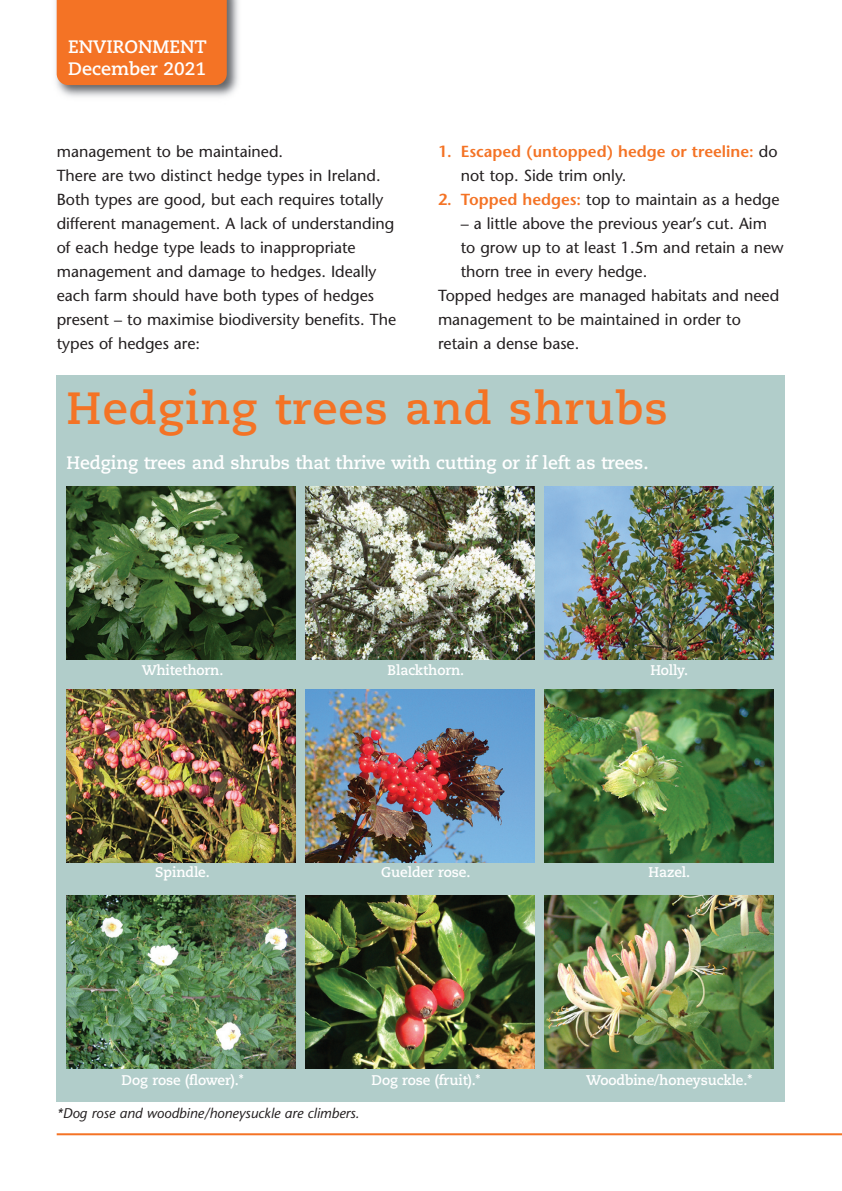
<style>
.page{position:relative;width:842px;height:1191px;background:#fff}
.page>*{position:absolute;margin:0;border:0;box-sizing:border-box;transform-origin:0 0}
.t1{font:700 45px "Caecilia";letter-spacing:.025em;color:#f47325}
.t2{font:700 18px "Caecilia";letter-spacing:-.005em;color:#fff}
.t3{font:16px/24px "Stone Sans";color:#231f20}
.t4{font:600 16px/24px "Stone Sans";color:#f47325}
.t5{font:700 14px "Caecilia";letter-spacing:-.005em;color:#fff}
.t6{font:italic 14px "Stone Sans";color:#231f20}
.s1{font-weight:400;color:#231f20}
.s2{font-weight:600;color:#f47325}
</style>
<div class="page">
<div style="left:57px;top:375px;width:728px;height:726px;background:#b1cdca"></div>
<img style="left:55px;top:0;width:184px;height:97px">
<div style="left:57px;top:0;width:170px;height:85px;background:#f47325"></div>
<hr style="left:57px;top:1133px;width:785px;height:2px;background:#f47325">
<img style="left:67px;top:486px;width:228px;height:173px">
<img style="left:67px;top:689px;width:228px;height:173px">
<img style="left:67px;top:895px;width:228px;height:173px">
<img style="left:545px;top:486px;width:228px;height:173px">
<img style="left:545px;top:689px;width:228px;height:173px">
<img style="left:545px;top:895px;width:228px;height:173px">
<img style="left:306px;top:486px;width:228px;height:173px">
<img style="left:306px;top:689px;width:228px;height:173px">
<img style="left:306px;top:895px;width:228px;height:173px">
<p class="t2" style="left:68px;top:39px;width:140px">ENVIRONMENT</p>
<p class="t2" style="left:68px;top:61px;width:140px">December 2021</p>
<p class="t3" style="left:57px;top:141px;width:228px">management to be maintained.</p>
<p class="t3" style="left:57px;top:165px;width:341px">There are two distinct hedge types in Ireland.<br>Both types are good, but each requires totally different management. A lack of understanding of each hedge type leads to inappropriate management and damage to hedges. Ideally each farm should have both types of hedges present – to maximise biodiversity benefits. The types of hedges are:</p>
<p class="t4" style="left:461px;top:141px;width:318px;text-indent:-23px">1. Escaped (untopped) hedge or treeline: <span class="s1">do not top. Side trim only.</span></p>
<p class="t3" style="left:438px;top:189px;width:343px"><span class="s2">2. Topped hedges:</span> top to maintain as a hedge</p>
<p class="t3" style="left:461px;top:213px;width:324px">– a little above the previous year’s cut. Aim to grow up to at least 1.5m and retain a new thorn tree in every hedge.</p>
<p class="t3" style="left:438px;top:285px;width:343px">Topped hedges are managed habitats and need management to be maintained in order to retain a dense base.</p>
<p class="t1" style="left:67px;top:390px;width:603px">Hedging trees and shrubs</p>
<p class="t2" style="left:67px;top:455px;width:583px">Hedging trees and shrubs that thrive with cutting or if left as trees.</p>
<p class="t5" style="left:142px;top:664px;width:83px">Whitethorn.</p>
<p class="t5" style="left:388px;top:664px;width:78px">Blackthorn.</p>
<p class="t5" style="left:650px;top:664px;width:39px">Holly.</p>
<p class="t5" style="left:155px;top:866px;width:56px">Spindle.</p>
<p class="t5" style="left:381px;top:866px;width:91px">Guelder rose.</p>
<p class="t5" style="left:648px;top:866px;width:43px">Hazel.</p>
<p class="t5" style="left:122px;top:1074px;width:124px">Dog rose (flower).*</p>
<p class="t5" style="left:371px;top:1074px;width:111px">Dog rose (fruit).*</p>
<p class="t5" style="left:586px;top:1074px;width:167px">Woodbine/honeysuckle.*</p>
<p class="t6" style="left:57px;top:1107px;width:304px">*Dog rose and woodbine/honeysuckle are climbers.</p>
</div>
